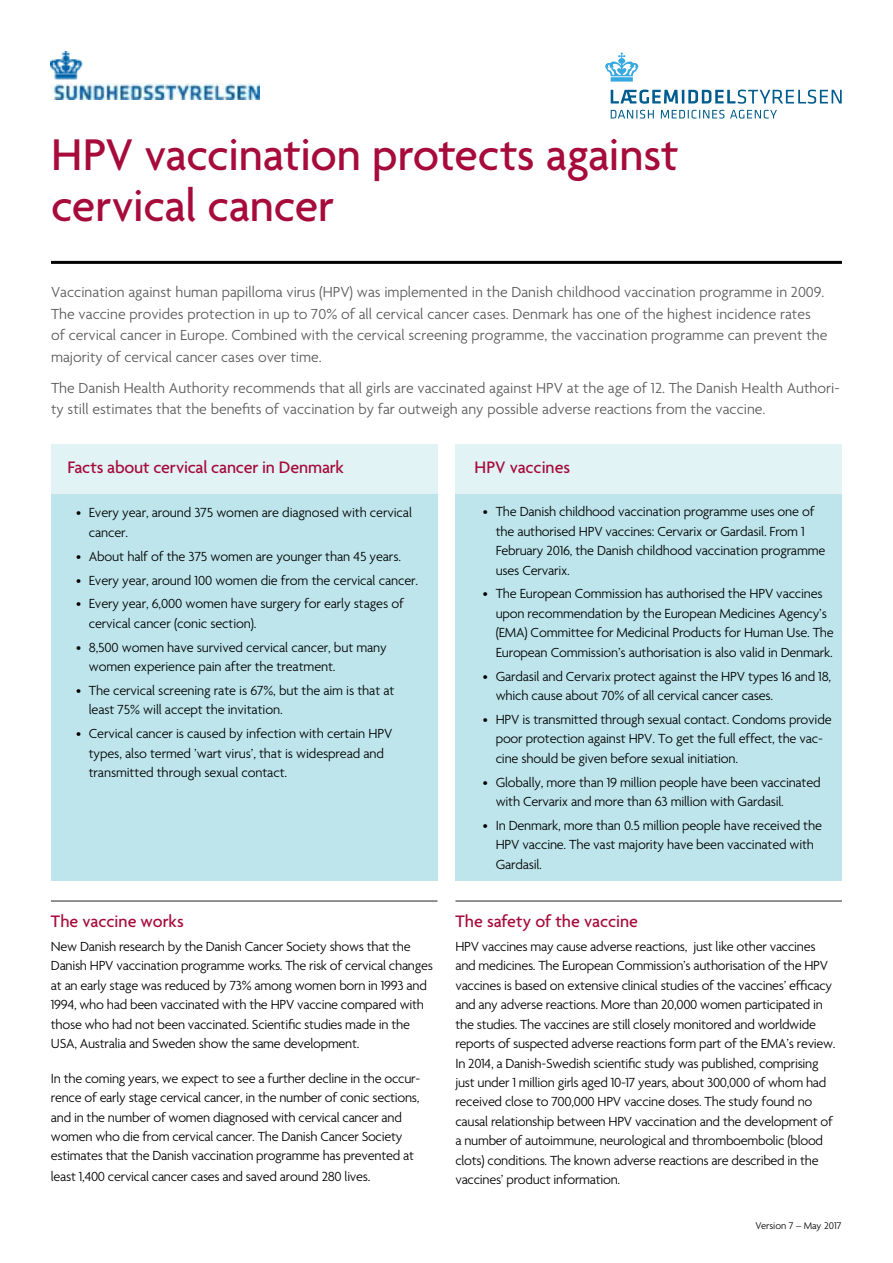
<style>
.page{position:relative;width:893px;height:1263px;background:#fff}
.page>*{position:absolute;margin:0;border:0;box-sizing:border-box;transform-origin:0 0}
.t1{font:500 48px/51px "Agenda";letter-spacing:-.01em;color:#a60b3b}
.t2{font:500 18px "Agenda";letter-spacing:-.005em;color:#a60b3b}
.t3{font:300 15.75px/21.8px "Agenda";color:#58595b}
.t4{font:300 14.25px/19.5px "Agenda";letter-spacing:-.02em;color:#000}
.t5{font:300 10.5px "Agenda";color:#000}
</style>
<div class="page">
<hr style="left:51px;top:261px;width:791px;height:3px;background:#000">
<div style="left:51px;top:445px;width:386px;height:435px;background:#bde5eb"></div>
<div style="left:455px;top:445px;width:387px;height:435px;background:#bde5eb"></div>
<div style="left:455px;top:445px;width:387px;height:49px;background:#e1f3f5"></div>
<div style="left:51px;top:445px;width:386px;height:49px;background:#e1f3f5"></div>
<hr style="left:51px;top:900px;width:386px;height:2px;background:#6d6e71">
<hr style="left:455px;top:900px;width:387px;height:2px;background:#6d6e71">
<img style="left:50px;top:51px;width:209px;height:49px">
<svg style="left:611px;top:90px;width:231px;height:14px"></svg>
<svg style="left:611px;top:110px;width:43px;height:9px"></svg>
<svg style="left:661px;top:110px;width:63px;height:9px"></svg>
<svg style="left:730px;top:110px;width:47px;height:9px"></svg>
<svg style="left:605px;top:52px;width:33px;height:30px"></svg>
<h1 class="t1" style="left:51px;top:128px;width:629px">HPV vaccination protects against cervical cancer</h1>
<p class="t3" style="left:51px;top:281px;width:778px">Vaccination against human papilloma virus (HPV) was implemented in the Danish childhood vaccination programme in 2009.<br>The vaccine provides protection in up to 70% of all cervical cancer cases. Denmark has one of the highest incidence rates of cervical cancer in Europe. Combined with the cervical screening programme, the vaccination programme can prevent the majority of cervical cancer cases over time.</p>
<p class="t3" style="left:51px;top:376px;width:790px">The Danish Health Authority recommends that all girls are vaccinated against HPV at the age of 12. The Danish Health Authori&shy;ty still estimates that the benefits of vaccination by far outweigh any possible adverse reactions from the vaccine.</p>
<p class="t2" style="left:68px;top:456px;width:278px">Facts about cervical cancer in Denmark</p>
<p class="t4" style="left:89px;top:503px;width:325px;text-indent:-13px">• Every year, around 375 women are diagnosed with cervical cancer.</p>
<p class="t4" style="left:76px;top:546px;width:326px">• About half of the 375 women are younger than 45 years.</p>
<p class="t4" style="left:76px;top:570px;width:344px">• Every year, around 100 women die from the cervical cancer.</p>
<p class="t4" style="left:89px;top:594px;width:317px;text-indent:-13px">• Every year, 6,000 women have surgery for early stages of cervical cancer (conic section).</p>
<p class="t4" style="left:89px;top:637px;width:300px;text-indent:-13px">• 8,500 women have survived cervical cancer, but many women experience pain after the treatment.</p>
<p class="t4" style="left:89px;top:680px;width:307px;text-indent:-13px">• The cervical screening rate is 67%, but the aim is that at least 75% will accept the invitation.</p>
<p class="t4" style="left:89px;top:723px;width:305px;text-indent:-13px">• Cervical cancer is caused by infection with certain HPV types, also termed ’wart virus’, that is widespread and transmitted through sexual contact.</p>
<p class="t2" style="left:51px;top:910px;width:134px">The vaccine works</p>
<p class="t4" style="left:51px;top:936px;width:383px">New Danish research by the Danish Cancer Society shows that the Danish HPV vaccination programme works. The risk of cervical changes at an early stage was reduced by 73% among women born in 1993 and 1994, who had been vaccinated with the HPV vaccine compared with those who had not been vaccinated. Scientific studies made in the USA, Australia and Sweden show the same development.</p>
<p class="t4" style="left:51px;top:1068px;width:371px">In the coming years, we expect to see a further decline in the occur&shy;rence of early stage cervical cancer, in the number of conic sections, and in the number of women diagnosed with cervical cancer and women who die from cervical cancer. The Danish Cancer Society estimates that the Danish vaccination programme has prevented at least 1,400 cervical cancer cases and saved around 280 lives.</p>
<p class="t2" style="left:474px;top:456px;width:97px">HPV vaccines</p>
<p class="t4" style="left:496px;top:501px;width:331px;text-indent:-13px">• The Danish childhood vaccination programme uses one of the authorised HPV vaccines: Cervarix or Gardasil. From 1<br>February 2016, the Danish childhood vaccination programme uses Cervarix.</p>
<p class="t4" style="left:496px;top:584px;width:340px;text-indent:-13px">• The European Commission has authorised the HPV vaccines upon recommendation by the European Medicines Agency’s (EMA) Committee for Medicinal Products for Human Use. The European Commission’s authorisation is also valid in Denmark.</p>
<p class="t4" style="left:496px;top:666px;width:337px;text-indent:-13px">• Gardasil and Cervarix protect against the HPV types 16 and 18, which cause about 70% of all cervical cancer cases.</p>
<p class="t4" style="left:496px;top:709px;width:337px;text-indent:-13px">• HPV is transmitted through sexual contact. Condoms provide poor protection against HPV. To get the full effect, the vac&shy;cine should be given before sexual initiation.</p>
<p class="t4" style="left:496px;top:772px;width:326px;text-indent:-13px">• Globally, more than 19 million people have been vaccinated with Cervarix and more than 63 million with Gardasil.</p>
<p class="t4" style="left:496px;top:815px;width:328px;text-indent:-13px">• In Denmark, more than 0.5 million people have received the<br>HPV vaccine. The vast majority have been vaccinated with<br>Gardasil.</p>
<p class="t2" style="left:455px;top:910px;width:184px">The safety of the vaccine</p>
<p class="t4" style="left:455px;top:936px;width:382px">HPV vaccines may cause adverse reactions, just like other vaccines and medicines. The European Commission’s authorisation of the HPV vaccines is based on extensive clinical studies of the vaccines’ efficacy and any adverse reactions. More than 20,000 women participated in the studies. The vaccines are still closely monitored and worldwide reports of suspected adverse reactions form part of the EMA’s review.<br>In 2014, a Danish-Swedish scientific study was published, comprising just under 1 million girls aged 10-17 years, about 300,000 of whom had received close to 700,000 HPV vaccine doses. The study found no causal relationship between HPV vaccination and the development of a number of autoimmune, neurological and thromboembolic (blood clots) conditions. The known adverse reactions are described in the vaccines’ product information.</p>
<p class="t5" style="left:755px;top:1219px;width:88px">Version 7 – May 2017</p>
</div>
